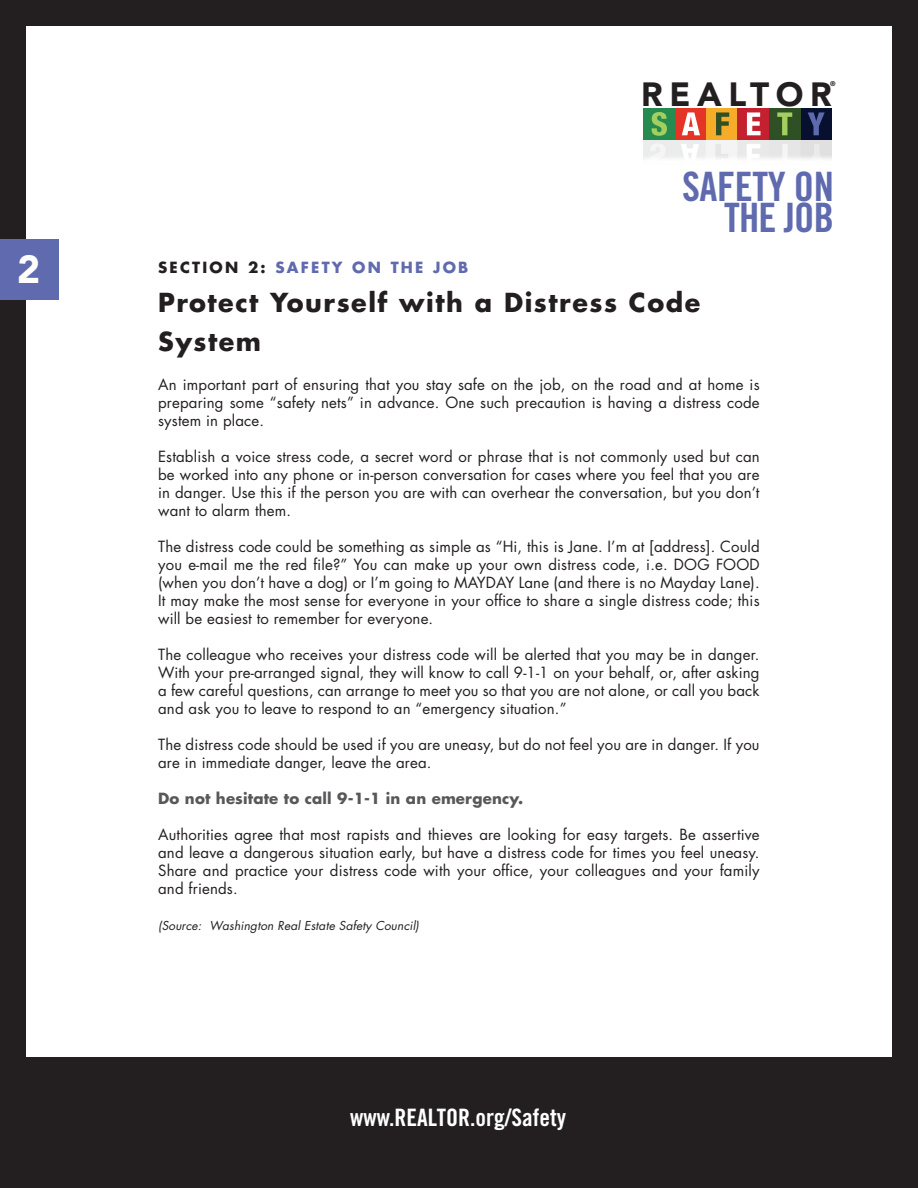
<style>
.page{position:relative;width:918px;height:1188px;background:#fff}
.page>*{position:absolute;margin:0;border:0;box-sizing:border-box;transform-origin:0 0}
.t1{font:40.5px/31.5px "Trade Gothic LT Std Bd Cn 20";letter-spacing:-.01em;color:#5f6aaf;text-align:right}
.t2{font:900 39px "Avenir LT Std";color:#fff}
.t3{font:900 33.3px "Avenir LT Std";letter-spacing:.2em;color:#231f20}
.t4{font:700 25.5px/39px "Futura";letter-spacing:.06em;color:#231f20}
.t5{font:24px "Trade Gothic LT Std Bd Cn 20";color:#fff}
.t6{font:15px/18px "Futura";letter-spacing:.01em;color:#231f20;text-align:justify}
.t7{font:700 15px "Futura";letter-spacing:.01em;color:#57585a}
.t8{font:700 15px "Futura";letter-spacing:.15em;color:#231f20}
.t9{font:700 15px "Futura";color:#5f6aaf}
.t10{font:italic 12px "Futura";letter-spacing:.01em;color:#231f20}
.t11{font:900 6.9px "Avenir LT Std";color:#231f20}
.s1{color:#5f6aaf}
</style>
<div class="page">
<div style="left:0;top:0;width:25px;height:1188px;background:#231f20"></div>
<div style="left:892px;top:0;width:26px;height:1188px;background:#231f20"></div>
<div style="left:0;top:0;width:918px;height:25px;background:#231f20"></div>
<div style="left:0;top:1058px;width:918px;height:130px;background:#231f20"></div>
<img style="left:644px;top:140px;width:188px;height:19px">
<div style="left:644px;top:108px;width:31px;height:32px;background:#268b4f"></div>
<div style="left:675px;top:108px;width:31px;height:32px;background:#e53326"></div>
<div style="left:706px;top:108px;width:32px;height:32px;background:#f6ac28"></div>
<div style="left:800px;top:108px;width:32px;height:32px;background:#08102f"></div>
<div style="left:769px;top:108px;width:31px;height:32px;background:#2f5025"></div>
<div style="left:738px;top:108px;width:31px;height:32px;background:#c5202f"></div>
<svg style="left:652px;top:112px;width:15px;height:24px"></svg>
<svg style="left:682px;top:112px;width:18px;height:23px"></svg>
<svg style="left:716px;top:112px;width:13px;height:23px"></svg>
<svg style="left:747px;top:112px;width:14px;height:23px"></svg>
<svg style="left:777px;top:112px;width:15px;height:23px"></svg>
<svg style="left:808px;top:112px;width:17px;height:23px"></svg>
<div style="left:0;top:239px;width:59px;height:60px;background:#5f6aaf"></div>
<h3 class="t3" style="left:641px;top:74px;width:192px">REALTOR</h3>
<p class="t11" style="left:830px;top:79px;width:7px">®</p>
<h1 class="t1" style="left:682px;top:170px;width:153px">SAFETY ON<br>THE JOB</h1>
<h2 class="t2" style="left:17px;top:246px;width:25px">2</h2>
<p class="t8" style="left:158px;top:257px;width:209px">Section 2: <span class="s1">SAFET Y ON</span></p>
<p class="t9" style="left:391px;top:257px;width:79px">THE JOB</p>
<h3 class="t4" style="left:158px;top:282px;width:544px">Protect Yourself with a Distress Code<br>System</h3>
<p class="t6" style="left:158px;top:375px;width:603px">An important part of ensuring that you stay safe on the job, on the road and at home is preparing some “safety nets” in advance. One such precaution is having a distress code system in place.</p>
<p class="t6" style="left:158px;top:447px;width:603px">Establish a voice stress code, a secret word or phrase that is not commonly used but can be worked into any phone or in-person conversation for cases where you feel that you are in danger. Use this if the person you are with can overhear the conversation, but you don’t want to alarm them.</p>
<p class="t6" style="left:158px;top:537px;width:603px">The distress code could be something as simple as “Hi, this is Jane. I’m at [address]. Could you e-mail me the red file?” You can make up your own distress code, i.e. DOG FOOD (when you don’t have a dog) or I’m going to MAYDAY Lane (and there is no Mayday Lane).<br>It may make the most sense for everyone in your office to share a single distress code; this will be easiest to remember for everyone.</p>
<p class="t6" style="left:158px;top:645px;width:603px">The colleague who receives your distress code will be alerted that you may be in danger.<br>With your pre-arranged signal, they will know to call 9-1-1 on your behalf, or, after asking a few careful questions, can arrange to meet you so that you are not alone, or call you back and ask you to leave to respond to an “emergency situation.”</p>
<p class="t6" style="left:158px;top:735px;width:603px">The distress code should be used if you are uneasy, but do not feel you are in danger. If you are in immediate danger, leave the area.</p>
<p class="t7" style="left:158px;top:788px;width:367px">Do not hesitate to call 9-1-1 in an emergency.</p>
<p class="t6" style="left:158px;top:825px;width:603px">Authorities agree that most rapists and thieves are looking for easy targets. Be assertive and leave a dangerous situation early, but have a distress code for times you feel uneasy.<br>Share and practice your distress code with your office, your colleagues and your family and friends.</p>
<p class="t10" style="left:158px;top:917px;width:262px">(Source: Washington Real Estate Safety Council)</p>
<h3 class="t5" style="left:350px;top:1103px;width:217px">www.REALTOR.org/Safety</h3>
</div>
